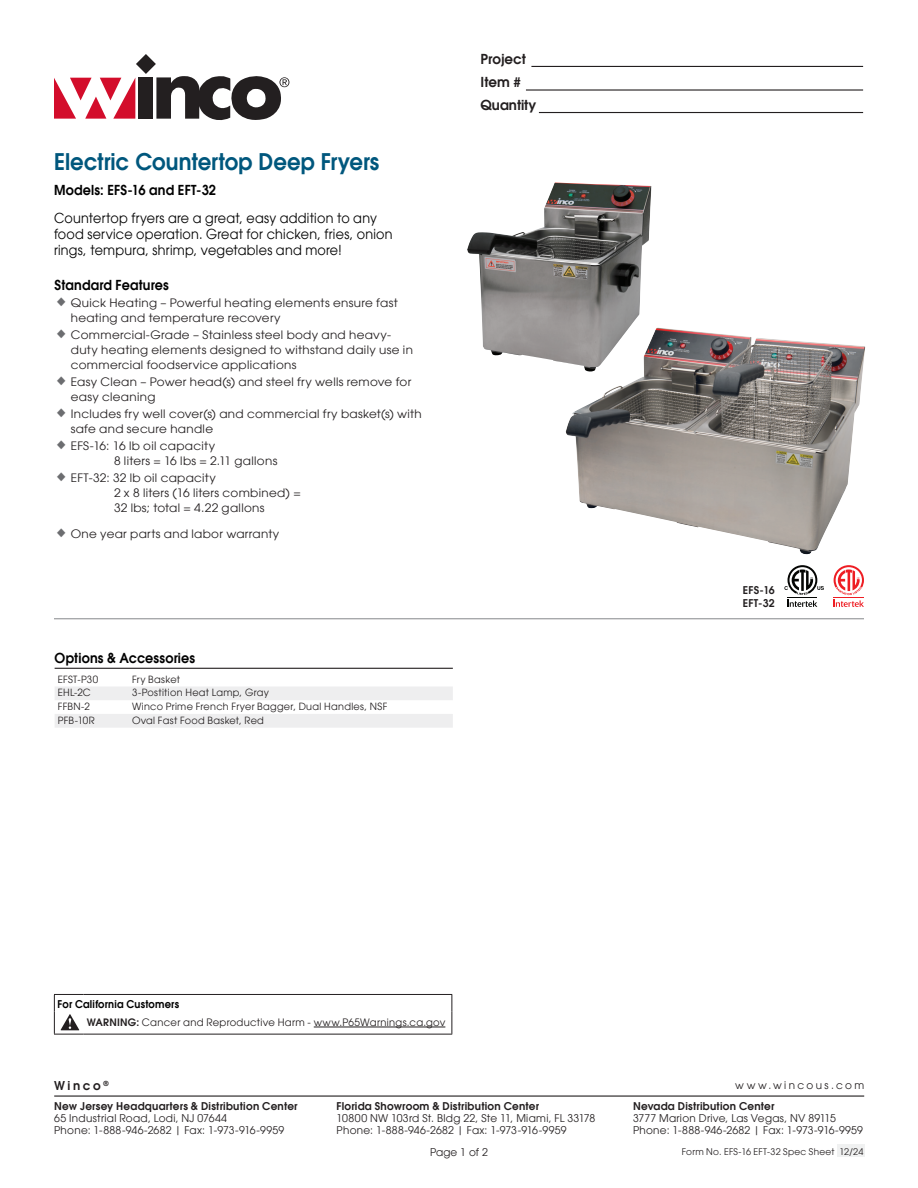
<style>
.page{position:relative;width:918px;height:1188px;background:#fff}
.page>*{position:absolute;margin:0;border:0;box-sizing:border-box;transform-origin:0 0}
.t1{font:600 22.5px "Avant Garde";color:#00577d;scale:.95 1}
.Description{font:13.5px "Avant Garde";letter-spacing:.02em;color:#000;scale:.95 1}
.TITLE_Small{font:600 13.5px "Avant Garde";letter-spacing:.015em;color:#000;scale:.95 1}
.t2{font:600 13.5px/22.8px "Avant Garde";color:#231f20}
.t3{font:600 12px "Avant Garde";letter-spacing:.215em;color:#231f20}
.t4{font:11.4px/15px "Avant Garde";letter-spacing:.025em;color:#231f20;scale:1.05 1}
.t5{font:10.5px/12px "Avant Garde";letter-spacing:.025em;color:#231f20}
.Captions_Bold_Center{font:600 10.5px "Avant Garde";letter-spacing:.02em;color:#231f20}
.TITLE_Small-2{font:600 10.5px "Avant Garde";letter-spacing:.02em;color:#000;scale:.95 1}
.t6{font:10.5px "Avant Garde";letter-spacing:.23em;color:#231f20}
.TABLE__BODY_COPY{font:10.05px "Avant Garde";letter-spacing:.03em;color:#231f20}
.TABLE__BODY_COPY-2{font:9.75px "Avant Garde";letter-spacing:.03em;color:#231f20}
.t7{font:9px "Avant Garde";letter-spacing:.03em;color:#231f20}
.s1{color:#6c6d70}
.s2{font-weight:600}
</style>
<div class="page">
<div style="left:837px;top:1145px;width:28px;height:12px;background:#f0f1f1"></div>
<hr style="left:54px;top:1095px;width:810px;height:2px;background:#231f20">
<hr style="left:531px;top:66px;width:332px;height:1px;background:#231f20">
<hr style="left:526px;top:89px;width:337px;height:2px;background:#231f20">
<hr style="left:539px;top:112px;width:324px;height:1px;background:#231f20">
<svg style="left:54px;top:54px;width:235px;height:66px"></svg>
<hr style="left:54px;top:618px;width:810px;height:1px;background:#939598">
<svg style="left:834px;top:565px;width:30px;height:42px"></svg>
<svg style="left:55px;top:687px;width:398px;height:41px"></svg>
<hr style="left:55px;top:668px;width:398px;height:1px;background:#231f20">
<hr style="left:54px;top:1034px;width:30px;height:1px;background:#231f20">
<hr style="left:84px;top:1034px;width:368px;height:1px;background:#231f20">
<svg style="left:54px;top:994px;width:399px;height:40px"></svg>
<hr style="left:314px;top:1027px;width:131px;height:1px;background:#231f20">
<svg style="left:784px;top:565px;width:40px;height:42px"></svg>
<img style="left:467px;top:183px;width:184px;height:180px">
<img style="left:566px;top:328px;width:299px;height:227px">
<p class="t1" style="left:54px;top:147px;width:344px">Electric Countertop Deep Fryers</p>
<p class="TITLE_Small" style="left:54px;top:181px;width:172px">Models: EFS-16 and EFT-32</p>
<p class="Description" style="left:54px;top:210px;width:341px">Countertop fryers are a great, easy addition to any</p>
<p class="Description" style="left:54px;top:226px;width:358px">food service operation. Great for chicken, fries, onion</p>
<p class="Description" style="left:54px;top:242px;width:305px">rings, tempura, shrimp, vegetables and more!</p>
<p class="TITLE_Small" style="left:55px;top:276px;width:122px">Standard Features</p>
<p class="t4" style="left:71px;top:295px;width:313px;text-indent:-16px"><span class="s1">♦</span> Quick Heating – Powerful heating elements ensure fast heating and temperature recovery</p>
<p class="t4" style="left:71px;top:327px;width:327px;text-indent:-16px"><span class="s1">♦</span> Commercial-Grade – Stainless steel body and heavy&shy;duty heating elements designed to withstand daily use in commercial foodservice applications</p>
<p class="t4" style="left:71px;top:374px;width:326px;text-indent:-16px"><span class="s1">♦</span> Easy Clean – Power head(s) and steel fry wells remove for easy cleaning</p>
<p class="t4" style="left:71px;top:406px;width:336px;text-indent:-16px"><span class="s1">♦</span> Includes fry well cover(s) and commercial fry basket(s) with safe and secure handle</p>
<p class="t4" style="left:114px;top:438px;width:157px;text-indent:-59px"><span class="s1">♦</span> EFS-16: 16 lb oil capacity<br>8 liters = 16 lbs = 2.11 gallons</p>
<p class="t4" style="left:114px;top:470px;width:179px;text-indent:-59px"><span class="s1">♦</span> EFT-32: 32 lb oil capacity<br>2 x 8 liters (16 liters combined) =<br>32 lbs; total = 4.22 gallons</p>
<p class="t4" style="left:55px;top:526px;width:216px"><span class="s1">♦</span> One year parts and labor warranty</p>
<p class="TITLE_Small" style="left:55px;top:649px;width:149px">Options &amp; Accessories</p>
<p class="TABLE__BODY_COPY-2" style="left:58px;top:673px;width:42px">EFST-P30</p>
<p class="TABLE__BODY_COPY-2" style="left:132px;top:673px;width:49px">Fry Basket</p>
<p class="TABLE__BODY_COPY-2" style="left:58px;top:687px;width:35px">EHL-2C</p>
<p class="TABLE__BODY_COPY-2" style="left:132px;top:687px;width:138px">3-Postition Heat Lamp, Gray</p>
<p class="TABLE__BODY_COPY-2" style="left:58px;top:701px;width:34px">FFBN-2</p>
<p class="TABLE__BODY_COPY-2" style="left:132px;top:701px;width:257px">Winco Prime French Fryer Bagger, Dual Handles, NSF</p>
<p class="TABLE__BODY_COPY-2" style="left:58px;top:714px;width:38px">PFB-10R</p>
<p class="TABLE__BODY_COPY-2" style="left:132px;top:714px;width:133px">Oval Fast Food Basket, Red</p>
<p class="t2" style="left:481px;top:48px;width:57px">Project<br>Item #<br>Quantity</p>
<p class="Captions_Bold_Center" style="left:743px;top:584px;width:33px">EFS-16</p>
<p class="Captions_Bold_Center" style="left:743px;top:596px;width:33px">EFT-32</p>
<p class="TITLE_Small-2" style="left:58px;top:997px;width:129px">For California Customers</p>
<p class="TABLE__BODY_COPY" style="left:87px;top:1016px;width:360px"><span class="s2">WARNING:</span> Cancer and Reproductive Harm - www.P65Warnings.ca.gov</p>
<p class="t3" style="left:54px;top:1078px;width:56px">Winco <sup>®</sup></p>
<p class="t6" style="left:735px;top:1079px;width:130px">www.wincous.com</p>
<p class="Captions_Bold_Center" style="left:54px;top:1099px;width:245px">New Jersey Headquarters &amp; Distribution Center</p>
<p class="t5" style="left:54px;top:1112px;width:232px">65 Industrial Road, Lodi, NJ 07644<br>Phone: 1-888-946-2682 | Fax: 1-973-916-9959</p>
<p class="Captions_Bold_Center" style="left:337px;top:1099px;width:204px">Florida Showroom &amp; Distribution Center</p>
<p class="t5" style="left:337px;top:1112px;width:260px">10800 NW 103rd St. Bldg 22, Ste 11, Miami, FL 33178<br>Phone: 1-888-946-2682 | Fax: 1-973-916-9959</p>
<p class="Captions_Bold_Center" style="left:633px;top:1099px;width:143px">Nevada Distribution Center</p>
<p class="t5" style="left:633px;top:1112px;width:232px">3777 Marion Drive, Las Vegas, NV 89115<br>Phone: 1-888-946-2682 | Fax: 1-973-916-9959</p>
<p class="t5" style="left:430px;top:1146px;width:59px">Page 1 of 2</p>
<p class="t7" style="left:682px;top:1146px;width:183px">Form No. EFS-16 EFT-32 Spec Sheet 12/24</p>
</div>
